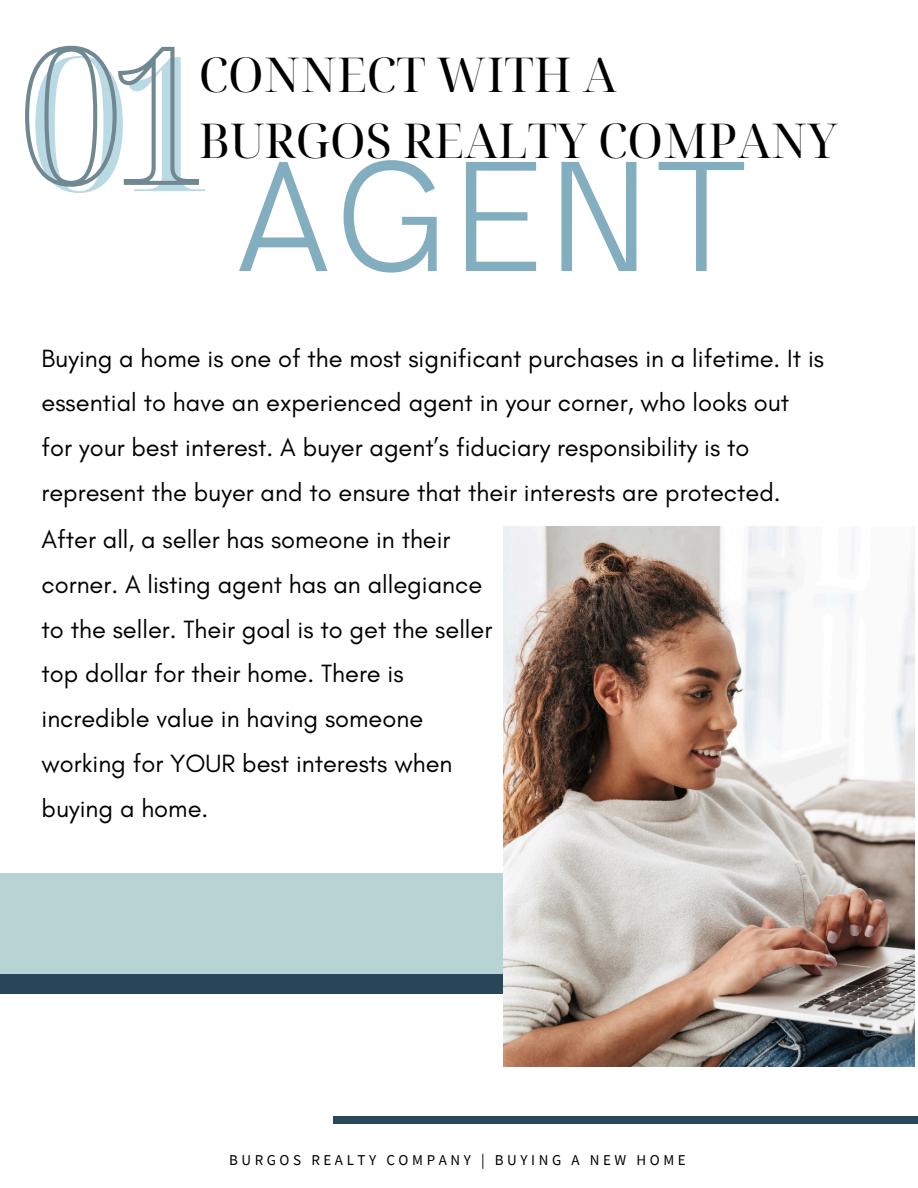
<style>
.page{position:relative;width:918px;height:1188px;background:#fff}
.page>*{position:absolute;margin:0;border:0;box-sizing:border-box;transform-origin:0 0}
.t1{font:300 158.1px "HK Grotesk";color:#83aebf}
.t2{font:48px/66.3px "Noto Serif Display";color:#000}
.t3{font:25.35px/44.8px "Glacial Indifference";color:#000}
.t4{font:15px "Source Sans Pro";letter-spacing:.24em;color:#000}
</style>
<div class="page">
<svg style="left:25px;top:45px;width:174px;height:142px"></svg>
<div style="left:0;top:893px;width:740px;height:100px;background:#29465b"></div>
<div style="left:0;top:874px;width:750px;height:100px;background:#b7d3d3"></div>
<img style="left:504px;top:526px;width:411px;height:540px">
<div style="left:333px;top:1116px;width:585px;height:8px;background:#29465b"></div>
<h3 class="t1" style="left:27px;top:129px;width:724px"><sup>01</sup>AGENT</h3>
<h2 class="t2" style="left:199px;top:40px;width:640px">CONNECT WITH A<br>BURGOS REALTY COMPANY</h2>
<h1 class="t3" style="left:42px;top:335px;width:784px">Buying a home is one of the most significant purchases in a lifetime. It is essential to have an experienced agent in your corner, who looks out for your best interest. A buyer agent’s fiduciary responsibility is to represent the buyer and to ensure that their interests are protected.</h1>
<h3 class="t3" style="left:42px;top:517px;width:452px">After all, a seller has someone in their corner. A listing agent has an allegiance to the seller. Their goal is to get the seller top dollar for their home. There is incredible value in having someone working for YOUR best interests when buying a home.</h3>
<p class="t4" style="left:229px;top:1151px;width:458px">BURGOS REALTY COMPANY | BUYING A NEW HOME</p>
</div>
